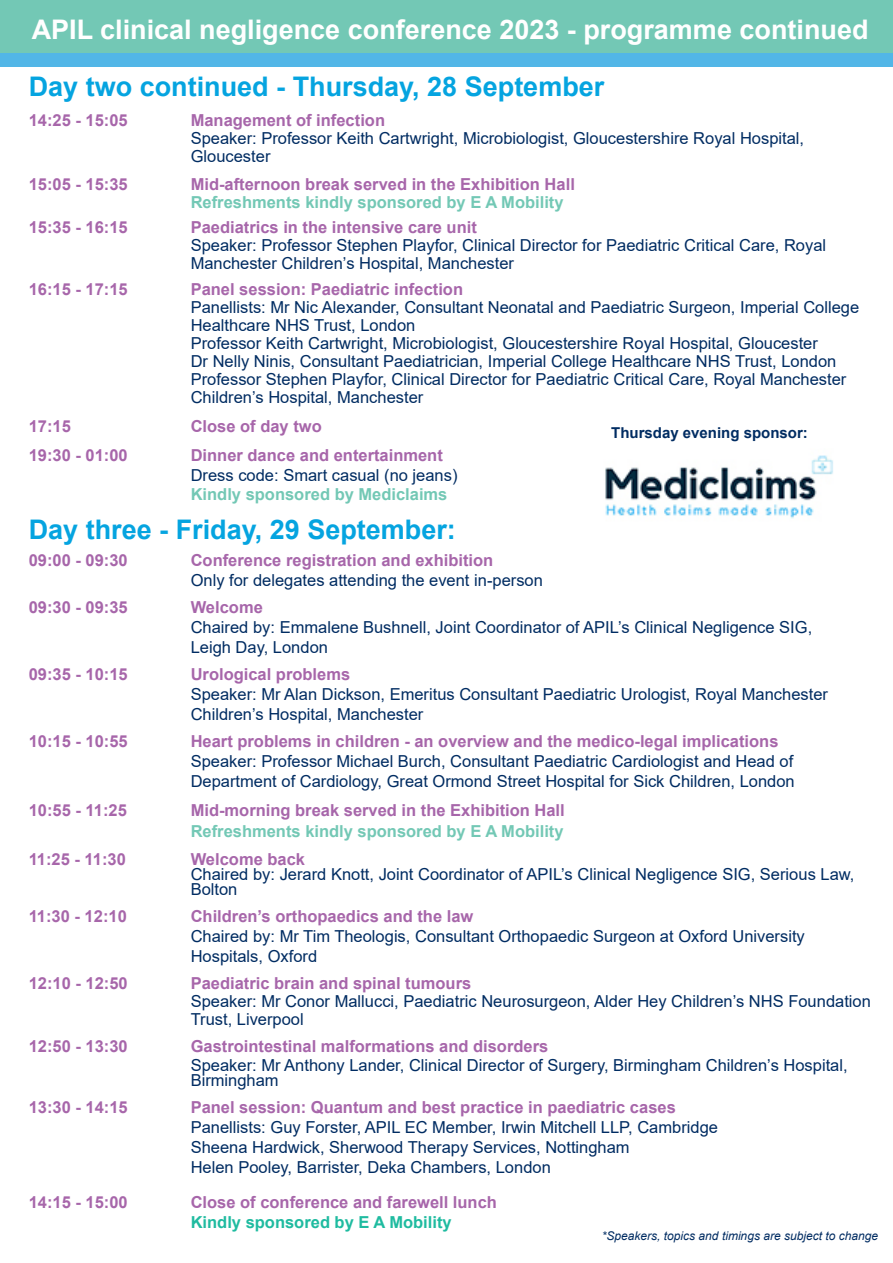
<style>
.page{position:relative;width:893px;height:1263px;background:#fff}
.page>*{position:absolute;margin:0;border:0;box-sizing:border-box;transform-origin:0 0}
.t1{font:700 27px "Arial";color:#05a4e0}
.t2{font:700 27px "Arial";color:#fff}
.t3{font:16.5px/18px "Arial";color:#002c62}
.t4{font:700 16.5px "Arial";color:#a766aa}
.t5{font:700 16.5px "Arial";color:#73c8b5}
.t6{font:700 16.5px "Arial";color:#1fbba0}
.t7{font:700 15px "Arial";color:#002c62}
.t8{font:italic 12px "Arial";color:#002c62}
</style>
<div class="page">
<div style="left:0;top:0;width:893px;height:60px;background:#73c8b5"></div>
<div style="left:0;top:53px;width:893px;height:14px;background:#52b6e7"></div>
<img style="left:605px;top:455px;width:228px;height:64px">
<p class="t2" style="left:32px;top:10px;width:838px">APIL clinical negligence conference 2023 - programme continued</p>
<p class="t1" style="left:29px;top:68px;width:577px">Day two continued - Thursday, 28 September</p>
<p class="t4" style="left:29px;top:109px;width:101px">14:25 - 15:05</p>
<p class="t4" style="left:191px;top:109px;width:196px">Management of infection</p>
<p class="t3" style="left:191px;top:129px;width:615px">Speaker: Professor Keith Cartwright, Microbiologist, Gloucestershire Royal Hospital,<br>Gloucester</p>
<p class="t4" style="left:29px;top:172px;width:101px">15:05 - 15:35</p>
<p class="t4" style="left:191px;top:172px;width:386px">Mid-afternoon break served in the Exhibition Hall</p>
<p class="t5" style="left:191px;top:190px;width:374px">Refreshments kindly sponsored by E A Mobility</p>
<p class="t4" style="left:29px;top:216px;width:101px">15:35 - 16:15</p>
<p class="t4" style="left:191px;top:216px;width:288px">Paediatrics in the intensive care unit</p>
<p class="t3" style="left:191px;top:236px;width:637px">Speaker: Professor Stephen Playfor, Clinical Director for Paediatric Critical Care, Royal<br>Manchester Children’s Hospital, Manchester</p>
<p class="t4" style="left:29px;top:277px;width:101px">16:15 - 17:15</p>
<p class="t4" style="left:191px;top:277px;width:274px">Panel session: Paediatric infection</p>
<p class="t3" style="left:191px;top:298px;width:670px">Panellists: Mr Nic Alexander, Consultant Neonatal and Paediatric Surgeon, Imperial College<br>Healthcare NHS Trust, London</p>
<p class="t3" style="left:191px;top:334px;width:629px">Professor Keith Cartwright, Microbiologist, Gloucestershire Royal Hospital, Gloucester</p>
<p class="t3" style="left:191px;top:352px;width:647px">Dr Nelly Ninis, Consultant Paediatrician, Imperial College Healthcare NHS Trust, London</p>
<p class="t3" style="left:191px;top:370px;width:657px">Professor Stephen Playfor, Clinical Director for Paediatric Critical Care, Royal Manchester</p>
<p class="t3" style="left:191px;top:388px;width:234px">Children’s Hospital, Manchester</p>
<p class="t4" style="left:29px;top:414px;width:44px">17:15</p>
<p class="t4" style="left:191px;top:414px;width:133px">Close of day two</p>
<p class="t4" style="left:29px;top:443px;width:101px">19:30 - 01:00</p>
<p class="t4" style="left:191px;top:443px;width:254px">Dinner dance and entertainment</p>
<p class="t3" style="left:191px;top:466px;width:268px">Dress code: Smart casual (no jeans)</p>
<p class="t5" style="left:191px;top:483px;width:258px">Kindly sponsored by Mediclaims</p>
<p class="t1" style="left:29px;top:510px;width:429px">Day three - Friday, 29 September:</p>
<p class="t4" style="left:29px;top:549px;width:101px">09:00 - 09:30</p>
<p class="t4" style="left:191px;top:549px;width:304px">Conference registration and exhibition</p>
<p class="t3" style="left:191px;top:571px;width:354px">Only for delegates attending the event in-person</p>
<p class="t4" style="left:29px;top:596px;width:101px">09:30 - 09:35</p>
<p class="t4" style="left:191px;top:596px;width:74px">Welcome</p>
<p class="t3" style="left:191px;top:618px;width:623px">Chaired by: Emmalene Bushnell, Joint Coordinator of APIL’s Clinical Negligence SIG,</p>
<p class="t3" style="left:191px;top:638px;width:139px">Leigh Day, London</p>
<p class="t4" style="left:29px;top:663px;width:101px">09:35 - 10:15</p>
<p class="t4" style="left:191px;top:663px;width:161px">Urological problems</p>
<p class="t3" style="left:191px;top:685px;width:639px">Speaker: Mr Alan Dickson, Emeritus Consultant Paediatric Urologist, Royal Manchester</p>
<p class="t3" style="left:191px;top:705px;width:234px">Children’s Hospital, Manchester</p>
<p class="t4" style="left:29px;top:730px;width:101px">10:15 - 10:55</p>
<p class="t4" style="left:191px;top:730px;width:589px">Heart problems in children - an overview and the medico-legal implications</p>
<p class="t3" style="left:191px;top:752px;width:604px">Speaker: Professor Michael Burch, Consultant Paediatric Cardiologist and Head of</p>
<p class="t3" style="left:191px;top:772px;width:606px">Department of Cardiology, Great Ormond Street Hospital for Sick Children, London</p>
<p class="t4" style="left:29px;top:798px;width:100px">10:55 - 11:25</p>
<p class="t4" style="left:191px;top:798px;width:376px">Mid-morning break served in the Exhibition Hall</p>
<p class="t5" style="left:191px;top:820px;width:374px">Refreshments kindly sponsored by E A Mobility</p>
<p class="t4" style="left:29px;top:847px;width:99px">11:25 - 11:30</p>
<p class="t4" style="left:191px;top:847px;width:116px">Welcome back</p>
<p class="t3" style="left:191px;top:865px;width:665px">Chaired by: Jerard Knott, Joint Coordinator of APIL’s Clinical Negligence SIG, Serious Law,</p>
<p class="t3" style="left:191px;top:880px;width:48px">Bolton</p>
<p class="t4" style="left:29px;top:904px;width:100px">11:30 - 12:10</p>
<p class="t4" style="left:191px;top:904px;width:284px">Children’s orthopaedics and the law</p>
<p class="t3" style="left:191px;top:927px;width:616px">Chaired by: Mr Tim Theologis, Consultant Orthopaedic Surgeon at Oxford University</p>
<p class="t3" style="left:191px;top:947px;width:128px">Hospitals, Oxford</p>
<p class="t4" style="left:29px;top:971px;width:101px">12:10 - 12:50</p>
<p class="t4" style="left:191px;top:971px;width:282px">Paediatric brain and spinal tumours</p>
<p class="t3" style="left:191px;top:992px;width:682px">Speaker: Mr Conor Mallucci, Paediatric Neurosurgeon, Alder Hey Children’s NHS Foundation<br>Trust, Liverpool</p>
<p class="t4" style="left:29px;top:1035px;width:101px">12:50 - 13:30</p>
<p class="t4" style="left:191px;top:1035px;width:359px">Gastrointestinal malformations and disorders</p>
<p class="t3" style="left:191px;top:1056px;width:658px">Speaker: Mr Anthony Lander, Clinical Director of Surgery, Birmingham Children’s Hospital,</p>
<p class="t3" style="left:191px;top:1071px;width:90px">Birmingham</p>
<p class="t4" style="left:29px;top:1096px;width:101px">13:30 - 14:15</p>
<p class="t4" style="left:191px;top:1096px;width:487px">Panel session: Quantum and best practice in paediatric cases</p>
<p class="t3" style="left:191px;top:1118px;width:529px">Panellists: Guy Forster, APIL EC Member, Irwin Mitchell LLP, Cambridge</p>
<p class="t3" style="left:191px;top:1138px;width:440px">Sheena Hardwick, Sherwood Therapy Services, Nottingham</p>
<p class="t3" style="left:191px;top:1158px;width:362px">Helen Pooley, Barrister, Deka Chambers, London</p>
<p class="t4" style="left:29px;top:1190px;width:101px">14:15 - 15:00</p>
<p class="t4" style="left:191px;top:1190px;width:308px">Close of conference and farewell lunch</p>
<p class="t6" style="left:191px;top:1210px;width:262px">Kindly sponsored by E A Mobility</p>
<p class="t8" style="left:602px;top:1228px;width:278px">*Speakers, topics and timings are subject to change</p>
<p class="t7" style="left:611px;top:422px;width:198px">Thursday evening sponsor:</p>
</div>
